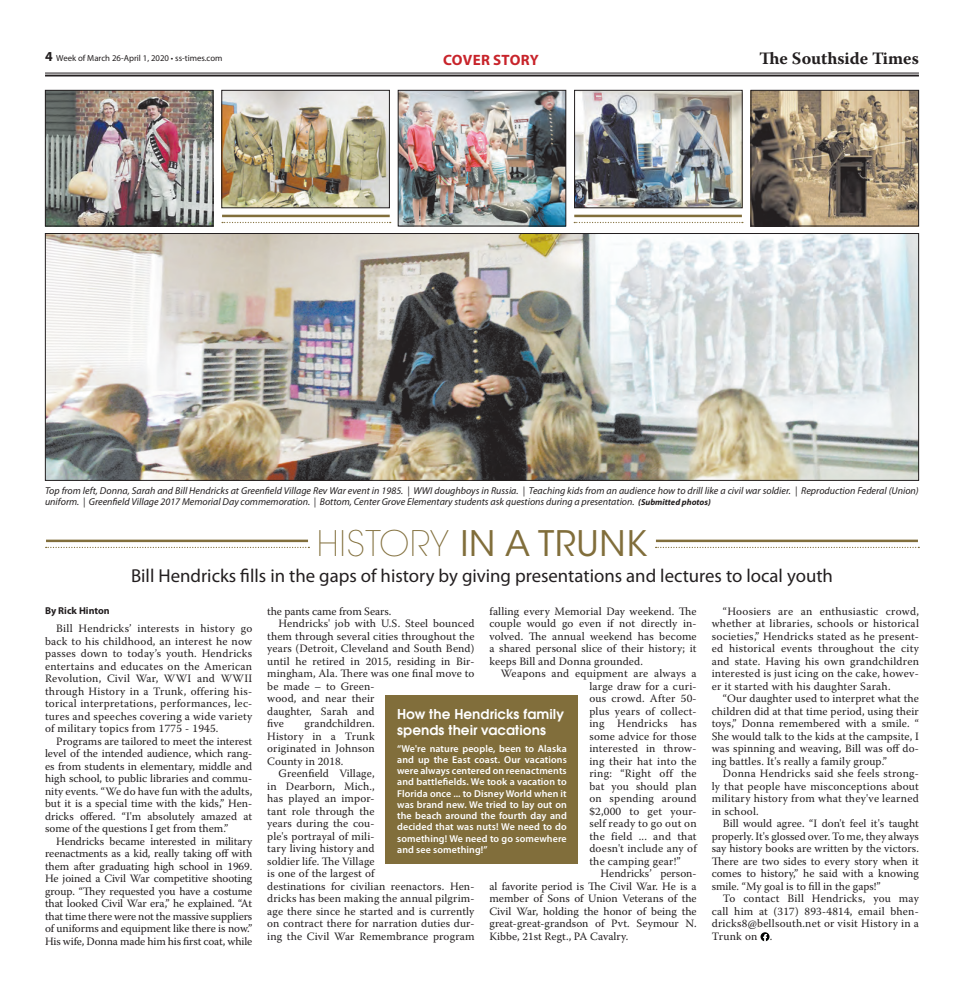
<style>
.page{position:relative;width:964px;height:990px;background:#fff}
.page>*{position:absolute;margin:0;border:0;box-sizing:border-box;transform-origin:0 0}
.Headline_-_20pt{font:35px "ITC Avant Garde Std";letter-spacing:.02em;color:#816e3b}
.Headline_-_14pt{font:18.75px "Myriad Pro";color:#231f20}
.t1{font:700 17.38px "Warnock Pro";color:#231f20}
.Section_Header{font:600 15px/16.2px "Avant Garde Gothic Itc T";color:#fff}
.Briefs{font:700 15px "Myriad Pro";letter-spacing:.015em;color:#c8242b}
.Body_Copy{font:11.25px/12.5px "Warnock Pro";letter-spacing:.01em;color:#231f20;text-align:justify}
.Body_Copy-2{font:11.25px "Warnock Pro";letter-spacing:-.01em;color:#231f20}
.Captions_for_Photos{font:italic 10px/11.2px "Myriad Pro";color:#231f20}
.Calendar_Text{font:600 10px/11.2px "Myriad Pro";letter-spacing:.01em;color:#fff;text-align:justify}
.Byline_for_Article{font:700 10px "Myriad Pro";color:#231f20}
.t2{font:8.75px "Myriad Pro";color:#231f20}
.s1{font-weight:700;font-size:13.75px}
.s2{font-weight:700;font-size:8.75px}
.s3{font-weight:200}
</style>
<div class="page">
<hr style="left:45px;top:73px;width:873px;height:1px;background:#231f20">
<hr style="left:45px;top:75px;width:873px;height:2px;background:#231f20">
<svg style="left:760px;top:932px;width:9px;height:9px"></svg>
<img style="left:47px;top:235px;width:869px;height:244px">
<div style="left:45px;top:233px;width:873px;height:248px;border:1px solid #231f20"></div>
<img style="left:47px;top:92px;width:164px;height:132px">
<div style="left:45px;top:90px;width:168px;height:136px;border:1px solid #231f20"></div>
<img style="left:223px;top:92px;width:164px;height:114px">
<div style="left:221px;top:90px;width:168px;height:118px;border:1px solid #231f20"></div>
<img style="left:399px;top:92px;width:165px;height:132px">
<div style="left:397px;top:90px;width:169px;height:136px;border:1px solid #231f20"></div>
<img style="left:576px;top:92px;width:164px;height:114px">
<div style="left:574px;top:90px;width:168px;height:118px;border:1px solid #231f20"></div>
<img style="left:752px;top:92px;width:164px;height:132px">
<div style="left:750px;top:90px;width:168px;height:136px;border:1px solid #231f20"></div>
<div style="left:385px;top:696px;width:192px;height:168px;background:#816e3b"></div>
<svg style="left:222px;top:222px;width:168px;height:1px"></svg>
<hr style="left:222px;top:215px;width:167px;height:2px;background:#816e3b">
<svg style="left:574px;top:222px;width:168px;height:1px"></svg>
<hr style="left:574px;top:215px;width:167px;height:2px;background:#816e3b">
<svg style="left:655px;top:547px;width:263px;height:1px"></svg>
<hr style="left:655px;top:540px;width:262px;height:2px;background:#816e3b">
<svg style="left:46px;top:547px;width:263px;height:1px"></svg>
<hr style="left:46px;top:540px;width:262px;height:2px;background:#816e3b">
<p class="t2" style="left:45px;top:53px;width:179px"><span class="s1">4</span> Week of March 26-April 1, 2020 • ss-times.com</p>
<p class="Briefs" style="left:443px;top:50px;width:97px">COVER STORY</p>
<h3 class="t1" style="left:759px;top:48px;width:161px">The Southside Times</h3>
<p class="Captions_for_Photos" style="left:45px;top:485px;width:874px">Top from left, Donna, Sarah and Bill Hendricks at Greenfield Village Rev War event in 1985. | WWI doughboys in Russia. | Teaching kids from an audience how to drill like a civil war soldier. | Reproduction Federal (Union) uniform. | Greenfield Village 2017 Memorial Day commemoration. | Bottom, Center Grove Elementary students ask questions during a presentation. <span class="s2">(Submitted photos)</span></p>
<p class="Headline_-_20pt" style="left:316px;top:522px;width:332px"><span class="s3">HISTORY</span> IN A TRUNK</p>
<p class="Headline_-_14pt" style="left:131px;top:564px;width:703px">Bill Hendricks fills in the gaps of history by giving presentations and lectures to local youth</p>
<p class="Byline_for_Article" style="left:45px;top:604px;width:66px">By Rick Hinton</p>
<p class="Body_Copy" style="left:45px;top:622px;width:209px;text-indent:11px">Bill Hendricks’ interests in history go back to his childhood, an interest he now passes down to today’s youth. Hendricks entertains and educates on the American Revolution, Civil War, WWI and WWII through History in a Trunk, offering his&shy;torical interpretations, performances, lec&shy;tures and speeches covering a wide variety of military topics from 1775 - 1945.</p>
<p class="Body_Copy" style="left:45px;top:735px;width:209px;text-indent:11px">Programs are tailored to meet the interest level of the intended audience, which rang&shy;es from students in elementary, middle and high school, to public libraries and commu&shy;nity events. “We do have fun with the adults, but it is a special time with the kids,” Hen&shy;dricks offered. “I'm absolutely amazed at some of the questions I get from them.”</p>
<p class="Body_Copy" style="left:45px;top:835px;width:209px;text-indent:11px">Hendricks became interested in military reenactments as a kid, really taking off with them after graduating high school in 1969.<br>He joined a Civil War competitive shooting group. “They requested you have a costume that looked Civil War era,” he explained. “At that time there were not the massive suppliers of uniforms and equipment like there is now.” His wife, Donna made him his first coat, while</p>
<p class="Body_Copy" style="left:489px;top:605px;width:209px">falling every Memorial Day weekend. The couple would go even if not directly in&shy;volved. The annual weekend has become a shared personal slice of their history; it keeps Bill and Donna grounded.</p>
<p class="Body_Copy" style="left:589px;top:667px;width:109px;text-indent:-89px">Weapons and equipment are always a large draw for a curi&shy;ous crowd. After 50- plus years of collect&shy;ing Hendricks has some advice for those interested in throw&shy;ing their hat into the ring: “Right off the bat you should plan on spending around $2,000 to get your&shy;self ready to go out on the field ... and that doesn't include any of the camping gear!”</p>
<p class="Body_Copy" style="left:489px;top:867px;width:209px;text-indent:111px">Hendricks’ person&shy;al favorite period is The Civil War. He is a member of Sons of Union Veterans of the Civil War, holding the honor of being the great-great-grandson of Pvt. Seymour N.<br>Kibbe, 21st Regt., PA Cavalry.</p>
<p class="Body_Copy-2" style="left:267px;top:605px;width:126px">the pants came from Sears.</p>
<p class="Body_Copy" style="left:267px;top:617px;width:209px;text-align:left;text-indent:11px">Hendricks' job with U.S. Steel bounced them through several cities throughout the years (Detroit, Cleveland and South Bend) until he retired in 2015, residing in Bir&shy;mingham, Ala. There was one final move to be made – to Green-<br>wood, and near their<br>daughter, Sarah and<br>five</p>
<p class="Section_Header" style="left:397px;top:705px;width:168px">How the Hendricks family spends their vacations</p>
<p class="Calendar_Text" style="left:397px;top:742px;width:171px">“We're nature people, been to Alaska and up the East coast. Our vacations were always centered on reenactments and battlefields. We took a vacation to Florida once ... to Disney World when it was brand new. We tried to lay out on the beach around the fourth day and decided that was nuts! We need to do something! We need to go somewhere and see something!”</p>
<p class="Body_Copy" style="left:267px;top:717px;width:109px;text-indent:37px">grandchildren.<br>History in a Trunk originated in Johnson County in 2018.</p>
<p class="Body_Copy" style="left:267px;top:767px;width:209px;text-align:left;text-indent:11px">Greenfield Village,<br>in Dearborn, Mich.,<br>has played an impor-<br>tant role through the<br>years during the cou-<br>ple's portrayal of mili-<br>tary living history and<br>soldier life. The Village<br>is one of the largest of<br>destinations for civilian reenactors. Hen&shy;dricks has been making the annual pilgrim&shy;age there since he started and is currently on contract there for narration duties dur&shy;ing the Civil War Remembrance program</p>
<p class="Body_Copy" style="left:711px;top:605px;width:209px;text-indent:11px">“Hoosiers are an enthusiastic crowd, whether at libraries, schools or historical societies,” Hendricks stated as he present&shy;ed historical events throughout the city and state. Having his own grandchildren interested is just icing on the cake, howev&shy;er it started with his daughter Sarah.</p>
<p class="Body_Copy" style="left:711px;top:692px;width:209px;text-indent:11px">“Our daughter used to interpret what the children did at that time period, using their toys,” Donna remembered with a smile. “ She would talk to the kids at the campsite, I was spinning and weaving, Bill was off do&shy;ing battles. It's really a family group.”</p>
<p class="Body_Copy" style="left:711px;top:767px;width:209px;text-indent:11px">Donna Hendricks said she feels strong&shy;ly that people have misconceptions about military history from what they've learned in school.</p>
<p class="Body_Copy" style="left:711px;top:817px;width:209px;text-indent:11px">Bill would agree. “I don't feel it's taught properly. It's glossed over. To me, they always say history books are written by the victors.<br>There are two sides to every story when it comes to history,” he said with a knowing smile. “My goal is to fill in the gaps!”</p>
<p class="Body_Copy" style="left:711px;top:892px;width:209px;text-indent:11px">To contact Bill Hendricks, you may call him at (317) 893-4814, email bhen&shy;dricks8@bellsouth.net or visit History in a Trunk on .</p>
</div>
